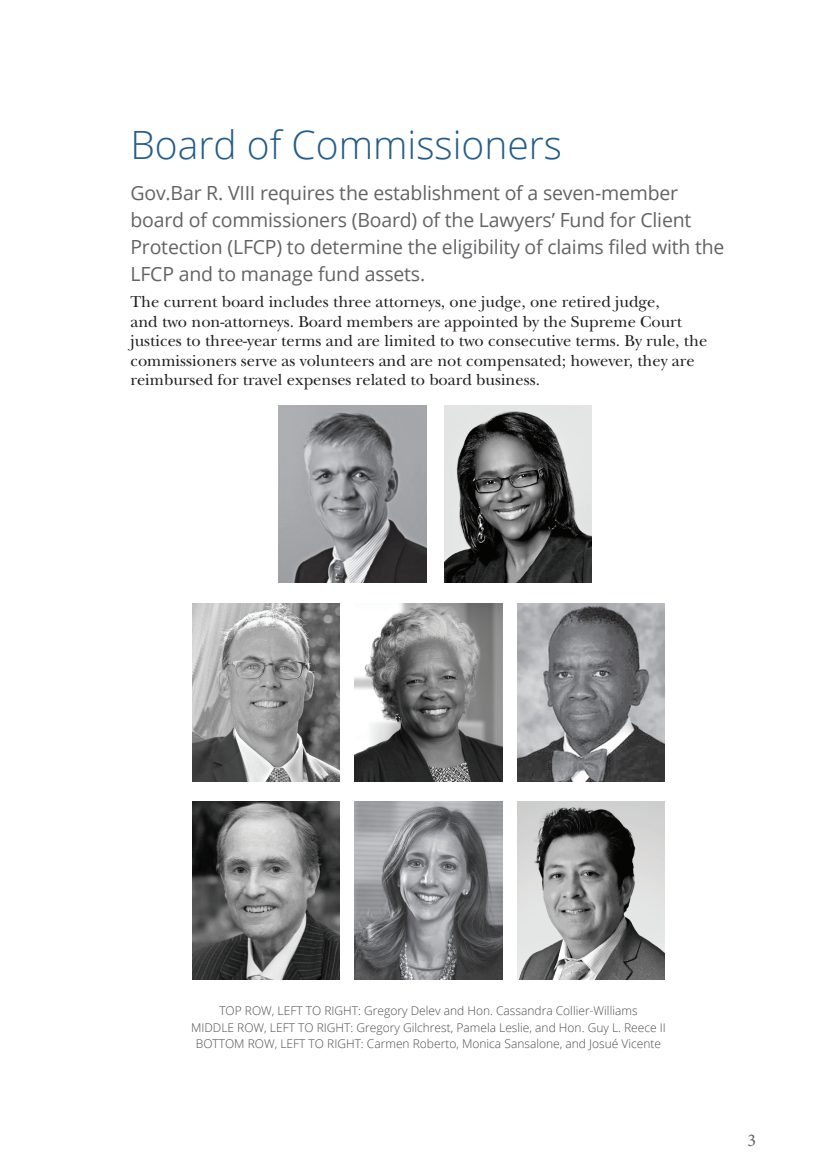
<style>
.page{position:relative;width:837px;height:1175px;background:#fff}
.page>*{position:absolute;margin:0;border:0;box-sizing:border-box;transform-origin:0 0}
.t1{font:300 39px "Open Sans";color:#235d89}
.t2{font:19.5px/27px "Open Sans";letter-spacing:-.01em;color:#636366}
.t3{font:18px "Minion Pro";color:#636366}
.t4{font:16.5px/19.5px "New Baskerville Std";color:#231f20}
.t5{font:300 12px/16.5px "Open Sans";color:#4b4c4d;text-align:center}
</style>
<div class="page">
<img style="left:355px;top:603px;width:147px;height:178px">
<img style="left:355px;top:802px;width:147px;height:177px">
<img style="left:444px;top:405px;width:147px;height:178px">
<img style="left:279px;top:405px;width:147px;height:178px">
<img style="left:518px;top:603px;width:147px;height:178px">
<img style="left:518px;top:802px;width:147px;height:177px">
<img style="left:192px;top:603px;width:147px;height:178px">
<img style="left:192px;top:802px;width:147px;height:177px">
<h1 class="t1" style="left:130px;top:118px;width:433px">Board of Commissioners</h1>
<p class="t2" style="left:130px;top:179px;width:596px">Gov.Bar R. VIII requires the establishment of a seven-member board of commissioners (Board) of the Lawyers’ Fund for Client Protection (LFCP) to determine the eligibility of claims filed with the LFCP and to manage fund assets.</p>
<p class="t4" style="left:130px;top:292px;width:578px">The current board includes three attorneys, one judge, one retired judge,<br>and two non-attorneys. Board members are appointed by the Supreme Court justices to three-year terms and are limited to two consecutive terms. By rule, the commissioners serve as volunteers and are not compensated; however, they are reimbursed for travel expenses related to board business.</p>
<p class="t5" style="left:191px;top:1002px;width:476px">TOP ROW, LEFT TO RIGHT: Gregory Delev and Hon. Cassandra Collier-Williams<br>MIDDLE ROW, LEFT TO RIGHT: Gregory Gilchrest, Pamela Leslie, and Hon. Guy L. Reece II<br>BOTTOM ROW, LEFT TO RIGHT: Carmen Roberto, Monica Sansalone, and Josué Vicente</p>
<p class="t3" style="left:747px;top:1128px;width:10px">3</p>
</div>
